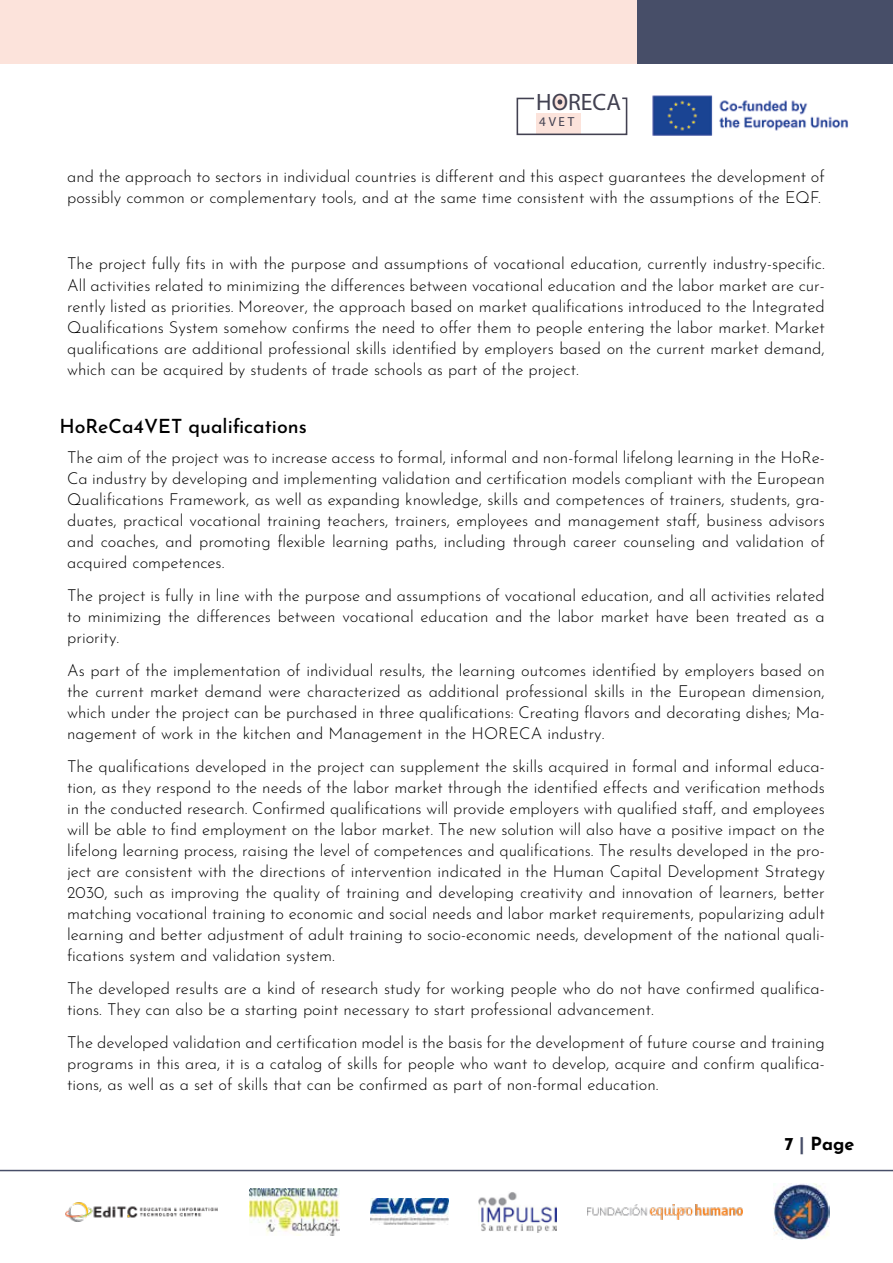
<style>
.page{position:relative;width:893px;height:1263px;background:#fff}
.page>*{position:absolute;margin:0;border:0;box-sizing:border-box;transform-origin:0 0}
.t1{font:600 23.7px "Josefin Sans";color:#424151}
.t2{font:500 19.5px "Josefin Sans";color:#000}
.t3{font:700 18px "Josefin Sans";color:#000}
.t4{font:300 16.5px/21px "Josefin Sans";color:#000;text-align:justify}
.t5{font:300 13.2px "Josefin Sans";color:#424151}
.s1{color:#474e68}
</style>
<div class="page">
<div style="left:0;top:0;width:893px;height:64px;background:#fce3db"></div>
<div style="left:638px;top:0;width:255px;height:64px;background:#474e68"></div>
<div style="left:553px;top:95px;width:14px;height:14px;background:#fce3db;border-radius:50%"></div>
<svg style="left:516px;top:97px;width:112px;height:39px"></svg>
<img style="left:652px;top:95px;width:196px;height:41px">
<img style="left:65px;top:1202px;width:153px;height:20px">
<img style="left:587px;top:1204px;width:155px;height:15px">
<img style="left:479px;top:1192px;width:77px;height:40px">
<img style="left:370px;top:1199px;width:78px;height:26px">
<img style="left:250px;top:1188px;width:90px;height:47px">
<img style="left:773px;top:1184px;width:56px;height:56px">
<hr style="left:0;top:1170px;width:893px;height:1px;background:#474e68">
<h1 class="t1" style="left:536px;top:87px;width:86px">HORECA</h1>
<p class="t5" style="left:539px;top:113px;width:37px">4VET</p>
<p class="t4" style="left:67px;top:165px;width:759px">and the approach to sectors in individual countries is different and this aspect guarantees the development of possibly common or complementary tools, and at the same time consistent with the assumptions of the EQF.</p>
<p class="t4" style="left:67px;top:252px;width:759px">The project fully fits in with the purpose and assumptions of vocational education, currently industry-specific.<br>All activities related to minimizing the differences between vocational education and the labor market are cur&shy;rently listed as priorities. Moreover, the approach based on market qualifications introduced to the Integrated Qualifications System somehow confirms the need to offer them to people entering the labor market. Market qualifications are additional professional skills identified by employers based on the current market demand, which can be acquired by students of trade schools as part of the project.</p>
<p class="t2" style="left:60px;top:412px;width:249px">HoReCa4VET qualifications</p>
<p class="t4" style="left:67px;top:445px;width:759px">The aim of the project was to increase access to formal, informal and non-formal lifelong learning in the HoRe-Ca industry by developing and implementing validation and certification models compliant with the European Qualifications Framework, as well as expanding knowledge, skills and competences of trainers, students, gra&shy;duates, practical vocational training teachers, trainers, employees and management staff, business advisors and coaches, and promoting flexible learning paths, including through career counseling and validation of acquired competences.</p>
<p class="t4" style="left:67px;top:583px;width:759px">The project is fully in line with the purpose and assumptions of vocational education, and all activities related to minimizing the differences between vocational education and the labor market have been treated as a priority.</p>
<p class="t4" style="left:67px;top:658px;width:759px">As part of the implementation of individual results, the learning outcomes identified by employers based on the current market demand were characterized as additional professional skills in the European dimension, which under the project can be purchased in three qualifications: Creating flavors and decorating dishes; Ma&shy;nagement of work in the kitchen and Management in the HORECA industry.</p>
<p class="t4" style="left:67px;top:754px;width:759px">The qualifications developed in the project can supplement the skills acquired in formal and informal educa&shy;tion, as they respond to the needs of the labor market through the identified effects and verification methods in the conducted research. Confirmed qualifications will provide employers with qualified staff, and employees will be able to find employment on the labor market. The new solution will also have a positive impact on the lifelong learning process, raising the level of competences and qualifications. The results developed in the pro&shy;ject are consistent with the directions of intervention indicated in the Human Capital Development Strategy 2030, such as improving the quality of training and developing creativity and innovation of learners, better matching vocational training to economic and social needs and labor market requirements, popularizing adult learning and better adjustment of adult training to socio-economic needs, development of the national quali&shy;fications system and validation system.</p>
<p class="t4" style="left:67px;top:976px;width:759px">The developed results are a kind of research study for working people who do not have confirmed qualifica&shy;tions. They can also be a starting point necessary to start professional advancement.</p>
<p class="t4" style="left:67px;top:1030px;width:759px">The developed validation and certification model is the basis for the development of future course and training programs in this area, it is a catalog of skills for people who want to develop, acquire and confirm qualifica&shy;tions, as well as a set of skills that can be confirmed as part of non-formal education.</p>
<p class="t3" style="left:784px;top:1130px;width:72px">7 <span class="s1">|</span> Page</p>
</div>
